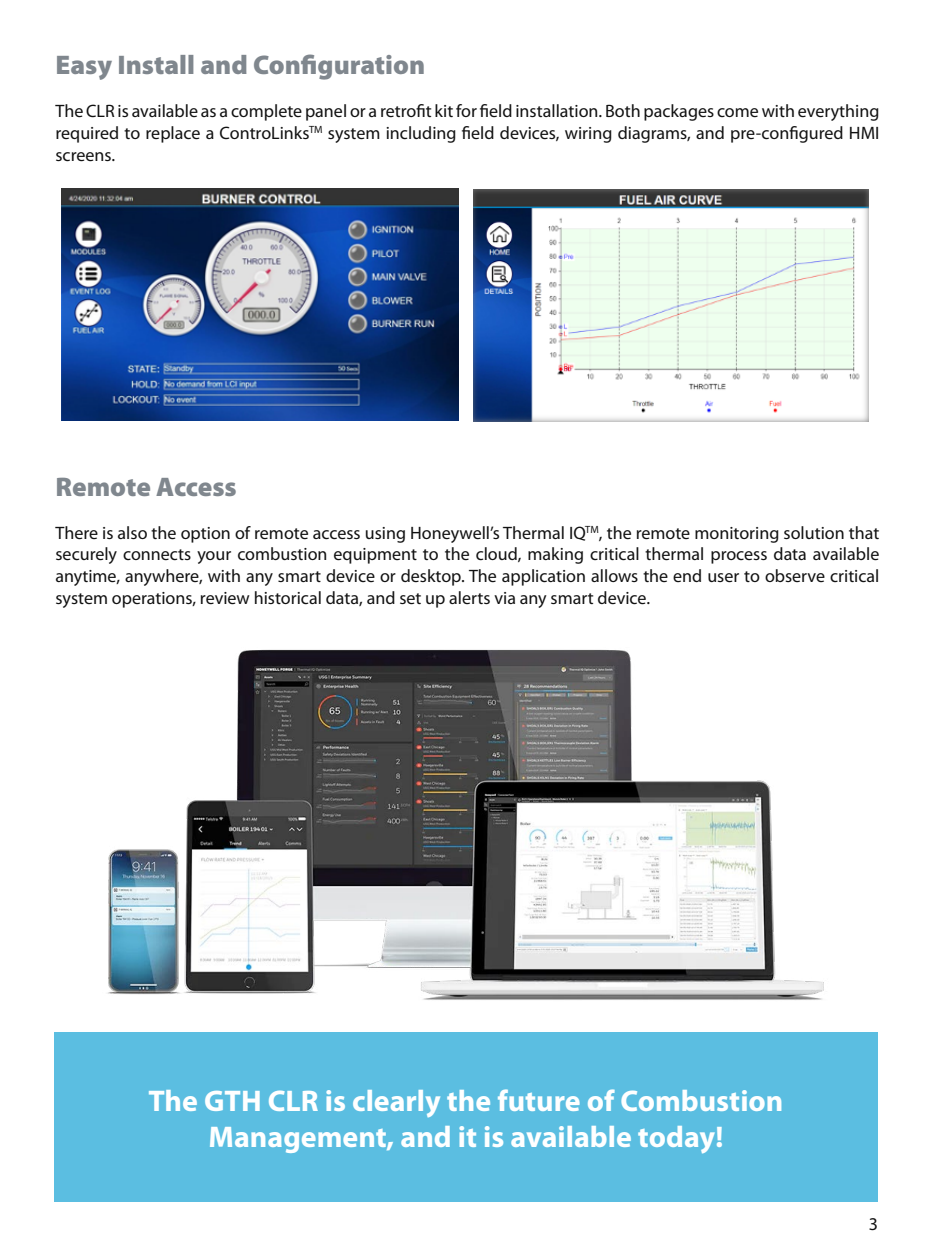
<style>
.page{position:relative;width:932px;height:1256px;background:#fff}
.page>*{position:absolute;margin:0;border:0;box-sizing:border-box;transform-origin:0 0}
.t1{font:700 30px/36px "Myriad Pro";color:#fff;text-align:center}
.t2{font:900 27px "Myriad Pro";color:#80878e}
.t3{font:18px/21.6px "Myriad Pro";color:#121212;text-align:justify}
</style>
<div class="page">
<div style="left:54px;top:1032px;width:824px;height:170px;background:#5bbee1"></div>
<img style="left:62px;top:189px;width:396px;height:232px">
<img style="left:473px;top:189px;width:395px;height:232px">
<img style="left:107px;top:649px;width:717px;height:351px">
<h2 class="t2" style="left:56px;top:47px;width:371px">Easy Install and Configuration</h2>
<p class="t3" style="left:55px;top:100px;width:825px">The CLR is available as a complete panel or a retrofit kit for field installation. Both packages come with everything required to replace a ControLinks<sup>TM</sup> system including field devices, wiring diagrams, and pre-configured HMI screens.</p>
<h2 class="t2" style="left:56px;top:468px;width:183px">Remote Access</h2>
<p class="t3" style="left:55px;top:522px;width:825px">There is also the option of remote access using Honeywell’s Thermal IQ<sup>TM</sup>, the remote monitoring solution that securely connects your combustion equipment to the cloud, making critical thermal process data available anytime, anywhere, with any smart device or desktop. The application allows the end user to observe critical system operations, review historical data, and set up alerts via any smart device.</p>
<h1 class="t1" style="left:148px;top:1081px;width:636px">The GTH CLR is clearly the future of Combustion<br>Management, and it is available today!</h1>
<p class="t3" style="left:868px;top:1213px;width:11px">3</p>
</div>
